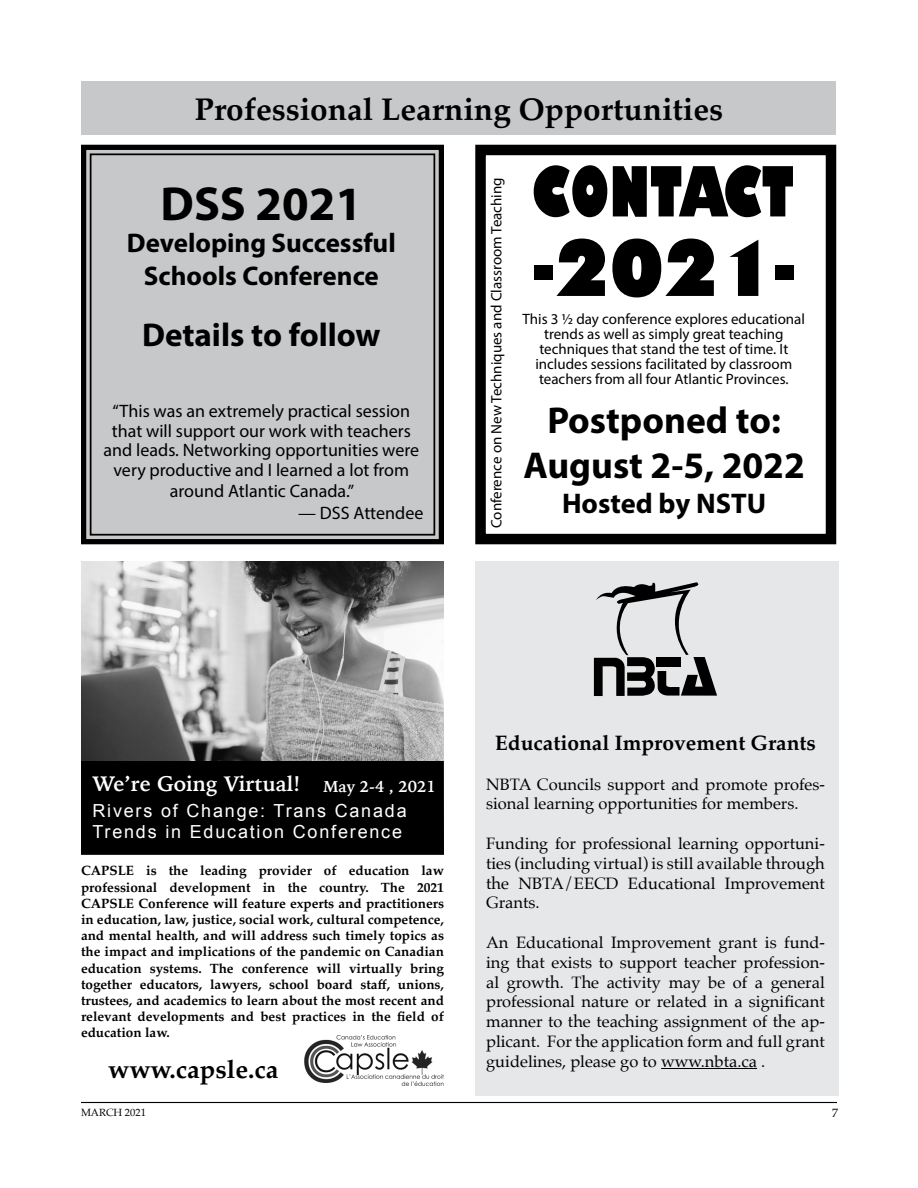
<style>
.page{position:relative;width:918px;height:1188px;background:#fff}
.page>*{position:absolute;margin:0;border:0;box-sizing:border-box;transform-origin:0 0}
.t1{font:79.5px "Amity Jack";color:#000}
.t2{font:67.5px "Amity Jack";color:#000}
.t3{font:700 48px "Myriad Pro";color:#000}
.t4{font:700 37.5px/45px "Myriad Pro";color:#000;text-align:center}
.t5{font:700 33px "Myriad Pro";color:#000}
.t6{font:700 31.5px "Palatino";color:#000}
.t7{font:700 28.5px "Myriad Pro";color:#000}
.t8{font:700 27px/32.4px "Myriad Pro";color:#000;text-align:center}
.t9{font:700 25.5px "Palatino";color:#000}
.t10{font:700 21px "Palatino";color:#000}
.t11{font:700 21px "Iowan Old Style";color:#fff}
.t12{font:18px/19.5px "Myriad Pro";color:#000;text-align:center}
.t13{font:18px/21.6px "Arial";letter-spacing:.1em;color:#fff}
.t14{font:16.5px/19.8px "Palatino";color:#000;text-align:justify}
.t15{font:700 15.75px "Iowan Old Style";color:#fff}
.t16{font:15px/15px "Myriad Pro";color:#000;text-align:center}
.t17{font:700 13.5px/16.2px "Palatino";color:#000;text-align:justify}
.t18{font:12px "Palatino";color:#000}
.t19{font:10.5px "Palatino";color:#000}
</style>
<div class="page">
<hr style="left:81px;top:1102px;width:756px;height:1px;background:#000">
<div style="left:475px;top:561px;width:363px;height:535px;background:#e6e7e8"></div>
<hr style="left:661px;top:1068px;width:96px;height:1px;background:#000">
<div style="left:82px;top:81px;width:754px;height:53px;background:#c7c8ca"></div>
<div style="left:475px;top:145px;width:361px;height:399px;border:10px solid #000"></div>
<div style="left:81px;top:144px;width:363px;height:401px;background:#c7c8ca"></div>
<div style="left:90px;top:153px;width:345px;height:383px;border:2px solid #000"></div>
<div style="left:81px;top:561px;width:363px;height:294px;background:#000"></div>
<img style="left:82px;top:561px;width:362px;height:200px">
<img style="left:305px;top:1036px;width:139px;height:50px">
<svg style="left:594px;top:582px;width:123px;height:114px"></svg>
<h3 class="t6" style="left:195px;top:83px;width:530px">Professional Learning Opportunities</h3>
<h3 class="t3" style="left:161px;top:172px;width:203px">DSS 2021</h3>
<h3 class="t8" style="left:127px;top:226px;width:270px">Developing Successful<br>Schools Conference</h3>
<h3 class="t5" style="left:142px;top:313px;width:240px">Details to follow</h3>
<h3 class="t12" style="left:104px;top:401px;width:317px">“This was an extremely practical session that will support our work with teachers and leads. Networking opportunities were very productive and I learned a lot from</h3>
<h3 class="t12" style="left:170px;top:481px;width:186px">around Atlantic Canada.”</h3>
<h3 class="t12" style="left:298px;top:503px;width:127px">— DSS Attendee</h3>
<p class="t16" style="left:489px;top:528px;width:352px;rotate:-90deg">Conference on New Techniques and Classroom Teaching</p>
<h2 class="t2" style="left:534px;top:163px;width:261px">CONTACT</h2>
<h1 class="t1" style="left:533px;top:233px;width:264px">-2021-</h1>
<p class="t16" style="left:523px;top:311px;width:284px">This 3 ½ day conference explores educational trends as well as simply great teaching techniques that stand the test of time. It includes sessions facilitated by classroom teachers from all four Atlantic Provinces.</p>
<h3 class="t4" style="left:523px;top:397px;width:283px">Postponed to:<br>August 2-5, 2022</h3>
<h3 class="t7" style="left:562px;top:484px;width:206px">Hosted by NSTU</h3>
<h3 class="t11" style="left:92px;top:765px;width:210px">We’re Going Virtual!</h3>
<h3 class="t13" style="left:92px;top:800px;width:316px">Rivers of Change: Trans Canada<br>Trends in Education Conference</h3>
<p class="t15" style="left:324px;top:772px;width:114px">May 2-4 , 2021</p>
<p class="t17" style="left:81px;top:862px;width:365px">CAPSLE is the leading provider of education law professional development in the country. The 2021<br>CAPSLE Conference will feature experts and practitioners in education, law, justice, social work, cultural competence, and mental health, and will address such timely topics as the impact and implications of the pandemic on Canadian education systems. The conference will virtually bring together educators, lawyers, school board staff, unions, trustees, and academics to learn about the most recent and relevant developments and best practices in the field of education law.</p>
<h3 class="t9" style="left:108px;top:1048px;width:172px">www.capsle.ca</h3>
<h3 class="t10" style="left:495px;top:725px;width:322px">Educational Improvement Grants</h3>
<p class="t14" style="left:486px;top:774px;width:340px">NBTA Councils support and promote profes&shy;sional learning opportunities for members.</p>
<p class="t14" style="left:486px;top:833px;width:340px">Funding for professional learning opportuni&shy;ties (including virtual) is still available through the NBTA/EECD Educational Improvement Grants.</p>
<p class="t14" style="left:486px;top:932px;width:340px">An Educational Improvement grant is fund&shy;ing that exists to support teacher profession&shy;al growth. The activity may be of a general professional nature or related in a significant manner to the teaching assignment of the ap&shy;plicant. For the application form and full grant guidelines, please go to www.nbta.ca .</p>
<p class="t19" style="left:81px;top:1103px;width:66px">MARCH 2021</p>
<p class="t18" style="left:832px;top:1103px;width:7px">7</p>
</div>
